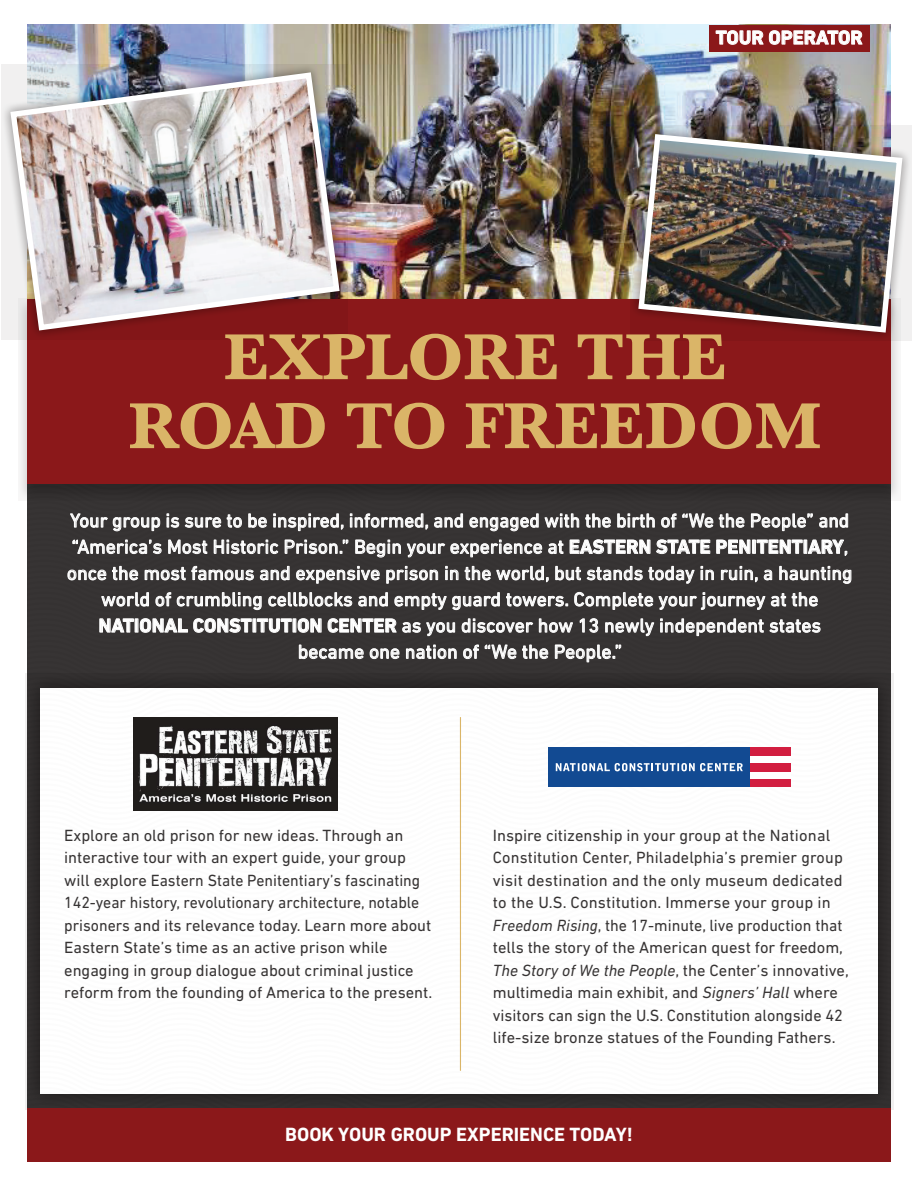
<style>
.page{position:relative;width:918px;height:1188px;background:#fff}
.page>*{position:absolute;margin:0;border:0;box-sizing:border-box;transform-origin:0 0}
.t1{font:700 67.5px/69px "Baskerville";color:#dab568;text-align:center}
.t2{font:19.5px/26.2px "DIN Next LT Pro";letter-spacing:.005em;color:#fff;text-align:center}
.t3{font:700 19.5px "DIN Next LT Pro";color:#fff}
.t4{font:16.5px/22.5px "DIN Next LT Pro";color:#373434}
.s1{font-weight:700}
.s2{font-style:italic}
</style>
<div class="page">
<div style="left:27px;top:501px;width:864px;height:172px;background:#363333"></div>
<img style="left:27px;top:25px;width:864px;height:274px">
<div style="left:25px;top:673px;width:869px;height:437px;background:#2e2b2b"></div>
<div style="left:40px;top:688px;width:838px;height:406px;background:#fefefe"></div>
<hr style="left:460px;top:717px;width:1px;height:354px;background:#dab568">
<div style="left:548px;top:747px;width:202px;height:40px;background:#124a92"></div>
<div style="left:750px;top:779px;width:41px;height:8px;background:#d21e40"></div>
<div style="left:750px;top:771px;width:41px;height:8px;background:#fff"></div>
<div style="left:750px;top:763px;width:41px;height:8px;background:#d21e40"></div>
<div style="left:750px;top:756px;width:41px;height:7px;background:#fff"></div>
<div style="left:750px;top:747px;width:41px;height:9px;background:#d21e40"></div>
<svg style="left:556px;top:763px;width:187px;height:8px"></svg>
<div style="left:27px;top:1108px;width:864px;height:54px;background:#8b181a"></div>
<svg style="left:18px;top:299px;width:881px;height:202px;background:#4d4848"></svg>
<div style="left:27px;top:300px;width:864px;height:184px;background:#8b181a"></div>
<img style="left:2px;top:64px;width:346px;height:275px">
<img style="left:7px;top:69px;width:336px;height:265px">
<img style="left:630px;top:126px;width:281px;height:215px">
<img style="left:635px;top:131px;width:270px;height:205px">
<svg style="left:70px;top:514px;width:37px;height:14px"></svg>
<svg style="left:113px;top:517px;width:47px;height:14px"></svg>
<svg style="left:167px;top:514px;width:12px;height:14px"></svg>
<svg style="left:185px;top:517px;width:36px;height:11px"></svg>
<svg style="left:227px;top:514px;width:15px;height:14px"></svg>
<svg style="left:248px;top:514px;width:19px;height:14px"></svg>
<svg style="left:274px;top:514px;width:69px;height:17px"></svg>
<svg style="left:350px;top:514px;width:78px;height:16px"></svg>
<svg style="left:434px;top:514px;width:29px;height:14px"></svg>
<svg style="left:470px;top:514px;width:69px;height:17px"></svg>
<svg style="left:545px;top:514px;width:34px;height:16px"></svg>
<svg style="left:585px;top:514px;width:26px;height:14px"></svg>
<svg style="left:617px;top:514px;width:38px;height:14px"></svg>
<svg style="left:661px;top:511px;width:52px;height:19px"></svg>
<svg style="left:719px;top:514px;width:25px;height:14px"></svg>
<svg style="left:751px;top:514px;width:62px;height:17px"></svg>
<svg style="left:819px;top:514px;width:29px;height:14px"></svg>
<svg style="left:73px;top:540px;width:89px;height:16px"></svg>
<svg style="left:168px;top:540px;width:39px;height:14px"></svg>
<svg style="left:214px;top:540px;width:64px;height:14px"></svg>
<svg style="left:285px;top:540px;width:63px;height:14px"></svg>
<svg style="left:355px;top:540px;width:46px;height:17px"></svg>
<svg style="left:407px;top:540px;width:135px;height:17px;background:#6d6b6b"></svg>
<svg style="left:548px;top:541px;width:15px;height:13px"></svg>
<svg style="left:570px;top:540px;width:80px;height:15px"></svg>
<svg style="left:656px;top:540px;width:54px;height:14px"></svg>
<svg style="left:716px;top:540px;width:34px;height:14px"></svg>
<div style="left:752px;top:540px;width:4px;height:14px;border:1px solid #fff"></div>
<svg style="left:757px;top:539px;width:90px;height:17px;background:#716e6e"></svg>
<svg style="left:68px;top:570px;width:38px;height:10px"></svg>
<svg style="left:112px;top:566px;width:26px;height:14px"></svg>
<svg style="left:145px;top:566px;width:109px;height:14px;background:#787676"></svg>
<svg style="left:260px;top:566px;width:29px;height:14px"></svg>
<svg style="left:296px;top:566px;width:84px;height:18px;background:#6f6d6d"></svg>
<svg style="left:386px;top:566px;width:52px;height:18px"></svg>
<svg style="left:445px;top:566px;width:13px;height:14px"></svg>
<svg style="left:465px;top:566px;width:84px;height:16px"></svg>
<svg style="left:555px;top:566px;width:26px;height:14px"></svg>
<svg style="left:587px;top:566px;width:108px;height:18px;background:#6e6b6b"></svg>
<svg style="left:701px;top:566px;width:13px;height:14px"></svg>
<svg style="left:721px;top:566px;width:37px;height:16px"></svg>
<svg style="left:764px;top:570px;width:8px;height:10px"></svg>
<svg style="left:779px;top:566px;width:72px;height:18px"></svg>
<svg style="left:101px;top:592px;width:48px;height:16px"></svg>
<svg style="left:156px;top:592px;width:15px;height:14px"></svg>
<svg style="left:177px;top:592px;width:85px;height:18px;background:#6e6c6c"></svg>
<svg style="left:268px;top:592px;width:84px;height:15px"></svg>
<svg style="left:358px;top:592px;width:30px;height:14px"></svg>
<svg style="left:395px;top:592px;width:105px;height:18px;background:#6e6c6c"></svg>
<svg style="left:506px;top:593px;width:62px;height:15px"></svg>
<svg style="left:574px;top:592px;width:79px;height:18px"></svg>
<svg style="left:659px;top:592px;width:106px;height:18px;background:#696767"></svg>
<svg style="left:771px;top:593px;width:15px;height:13px"></svg>
<svg style="left:792px;top:592px;width:26px;height:14px"></svg>
<svg style="left:100px;top:618px;width:222px;height:15px;background:#787676"></svg>
<svg style="left:328px;top:618px;width:127px;height:18px;background:#6c6a6a"></svg>
<svg style="left:462px;top:619px;width:71px;height:14px"></svg>
<svg style="left:539px;top:619px;width:34px;height:16px"></svg>
<svg style="left:580px;top:618px;width:18px;height:15px"></svg>
<svg style="left:605px;top:619px;width:49px;height:17px"></svg>
<svg style="left:660px;top:619px;width:104px;height:17px;background:#747272"></svg>
<svg style="left:770px;top:619px;width:50px;height:14px"></svg>
<svg style="left:299px;top:645px;width:65px;height:14px"></svg>
<svg style="left:370px;top:648px;width:29px;height:11px"></svg>
<svg style="left:406px;top:645px;width:51px;height:14px"></svg>
<svg style="left:463px;top:645px;width:16px;height:14px"></svg>
<svg style="left:485px;top:642px;width:31px;height:19px"></svg>
<svg style="left:522px;top:645px;width:26px;height:14px"></svg>
<svg style="left:555px;top:645px;width:66px;height:17px"></svg>
<img style="left:133px;top:717px;width:205px;height:94px">
<div style="left:709px;top:25px;width:161px;height:27px;background:#8b181a"></div>
<svg style="left:716px;top:30px;width:47px;height:15px"></svg>
<svg style="left:769px;top:30px;width:93px;height:15px"></svg>
<p class="t3" style="left:716px;top:26px;width:148px">TOUR OPERATOR</p>
<h1 class="t1" style="left:129px;top:323px;width:694px">EXPLORE THE<br>ROAD TO FREEDOM</h1>
<p class="t2" style="left:67px;top:507px;width:787px">Your group is sure to be inspired, informed, and engaged with the birth of “We the People” and “America’s Most Historic Prison.” Begin your experience at <span class="s1">EASTERN STATE PENITENTIARY</span>, once the most famous and expensive prison in the world, but stands today in ruin, a haunting world of crumbling cellblocks and empty guard towers. Complete your journey at the <span class="s1">NATIONAL CONSTITUTION CENTER</span> as you discover how 13 newly independent states became one nation of “We the People.”</p>
<p class="t4" style="left:64px;top:824px;width:370px">Explore an old prison for new ideas. Through an interactive tour with an expert guide, your group will explore Eastern State Penitentiary’s fascinating 142-year history, revolutionary architecture, notable prisoners and its relevance today. Learn more about Eastern State’s time as an active prison while engaging in group dialogue about criminal justice reform from the founding of America to the present.</p>
<p class="t4" style="left:493px;top:824px;width:357px">Inspire citizenship in your group at the National Constitution Center, Philadelphia’s premier group visit destination and the only museum dedicated to the U.S. Constitution. Immerse your group in <span class="s2">Freedom Rising</span>, the 17-minute, live production that tells the story of the American quest for freedom, <span class="s2">The Story of We the People</span>, the Center’s innovative, multimedia main exhibit, and <span class="s2">Signers’ Hall</span> where visitors can sign the U.S. Constitution alongside 42 life-size bronze statues of the Founding Fathers.</p>
<p class="t3" style="left:285px;top:1123px;width:349px">BOOK YOUR GROUP EXPERIENCE TODAY!</p>
</div>
